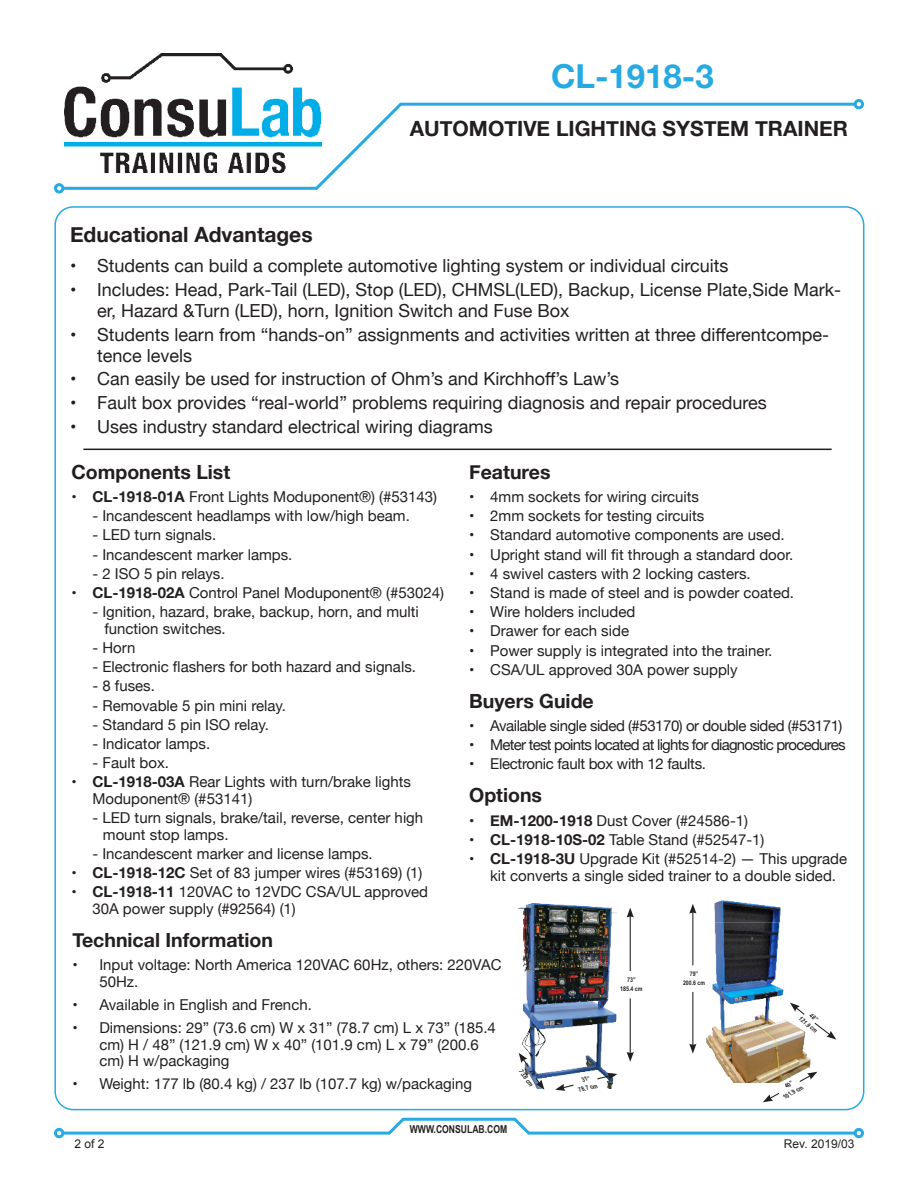
<style>
.page{position:relative;width:918px;height:1188px;background:#fff}
.page>*{position:absolute;margin:0;border:0;box-sizing:border-box;transform-origin:0 0}
.t1{font:700 33px "Helvetica Neue";color:#26aae1}
.t2{font:700 21px "Helvetica Neue";color:#231f20}
.t3{font:700 19.5px "Helvetica Neue";color:#231f20}
.t4{font:18px/21px "Helvetica Neue";color:#231f20}
.t5{font:15px/16.5px "Helvetica Neue";color:#231f20}
.t6{font:15px "Helvetica Neue";letter-spacing:-.05em;color:#231f20}
.t7{font:15px "Helvetica Neue";letter-spacing:-.03em;color:#231f20}
.t8{font:15px "Helvetica Neue";letter-spacing:-.02em;color:#231f20}
.t9{font:12px "Arial";color:#231f20}
.t10{font:700 10.95px "Arial Narrow";color:#231f20;scale:.96 1}
.t11{font:italic 700 6.45px/9.1px "Arial Narrow";color:#231f20;text-align:center}
.t12{font:700 6.45px/9.1px "Arial Narrow";color:#231f20;text-align:center}
.t13{font:italic 700 6.3px/9px "Arial Narrow";color:#231f20;text-align:center}
.t14{font:700 6.3px/8.9px "Arial Narrow";color:#231f20;text-align:center}
.s1{font-weight:700}
</style>
<div class="page">
<div style="left:54px;top:183px;width:10px;height:10px;border:3px solid #26aae1;border-radius:50%"></div>
<hr style="left:63px;top:187px;width:254px;height:3px;background:#26aae1">
<svg style="left:312px;top:102px;width:93px;height:88px"></svg>
<hr style="left:400px;top:103px;width:455px;height:3px;background:#26aae1">
<div style="left:854px;top:99px;width:10px;height:10px;border:3px solid #26aae1;border-radius:50%"></div>
<div style="left:54px;top:1128px;width:10px;height:10px;border:3px solid #26aae1;border-radius:50%"></div>
<hr style="left:64px;top:1132px;width:326px;height:3px;background:#26aae1">
<hr style="left:528px;top:1132px;width:328px;height:3px;background:#26aae1">
<svg style="left:385px;top:1117px;width:23px;height:18px"></svg>
<svg style="left:510px;top:1117px;width:23px;height:18px"></svg>
<hr style="left:403px;top:1118px;width:112px;height:3px;background:#26aae1">
<div style="left:854px;top:1128px;width:10px;height:10px;border:3px solid #26aae1;border-radius:50%"></div>
<img style="left:65px;top:53px;width:257px;height:120px">
<hr style="left:83px;top:449px;width:749px;height:1px;background:#231f20">
<img style="left:518px;top:903px;width:99px;height:186px">
<hr style="left:630px;top:915px;width:1px;height:56px;background:#231f20">
<svg style="left:627px;top:908px;width:7px;height:10px"></svg>
<hr style="left:630px;top:998px;width:1px;height:56px;background:#231f20">
<svg style="left:627px;top:1052px;width:7px;height:10px"></svg>
<svg style="left:555px;top:1084px;width:20px;height:7px"></svg>
<svg style="left:596px;top:1073px;width:21px;height:7px"></svg>
<img style="left:706px;top:901px;width:105px;height:181px">
<hr style="left:692px;top:911px;width:1px;height:54px;background:#231f20">
<svg style="left:689px;top:904px;width:7px;height:10px"></svg>
<hr style="left:692px;top:992px;width:1px;height:54px;background:#231f20">
<svg style="left:689px;top:1044px;width:7px;height:10px"></svg>
<svg style="left:790px;top:1003px;width:16px;height:13px"></svg>
<svg style="left:814px;top:1022px;width:22px;height:18px"></svg>
<svg style="left:763px;top:1093px;width:17px;height:9px"></svg>
<svg style="left:798px;top:1072px;width:19px;height:10px"></svg>
<svg style="left:519px;top:1053px;width:25px;height:37px"></svg>
<h1 class="t1" style="left:551px;top:58px;width:164px">CL-1918-3</h1>
<h2 class="t2" style="left:410px;top:117px;width:440px">AUTOMOTIVE LIGHTING SYSTEM TRAINER</h2>
<h2 class="t2" style="left:70px;top:218px;width:244px">Educational Advantages</h2>
<p class="t4" style="left:70px;top:256px;width:660px">• Students can build a complete automotive lighting system or individual circuits</p>
<p class="t4" style="left:97px;top:280px;width:746px;text-indent:-27px">• Includes: Head, Park-Tail (LED), Stop (LED), CHMSL(LED), Backup, License Plate,Side Mark&shy;er, Hazard &amp;Turn (LED), horn, Ignition Switch and Fuse Box</p>
<p class="t4" style="left:97px;top:325px;width:734px;text-indent:-27px">• Students learn from “hands-on” assignments and activities written at three differentcompe&shy;tence levels</p>
<p class="t4" style="left:70px;top:369px;width:551px">• Can easily be used for instruction of Ohm’s and Kirchhoff’s Law’s</p>
<p class="t4" style="left:70px;top:393px;width:698px">• Fault box provides “real-world” problems requiring diagnosis and repair procedures</p>
<p class="t4" style="left:70px;top:417px;width:424px">• Uses industry standard electrical wiring diagrams</p>
<h3 class="t3" style="left:71px;top:457px;width:160px">Components List</h3>
<p class="t5" style="left:71px;top:489px;width:367px"><span class="s1">• CL-1918-01A</span> Front Lights Moduponent®) (#53143)</p>
<p class="t5" style="left:92px;top:509px;width:319px">- Incandescent headlamps with low/high beam.</p>
<p class="t5" style="left:92px;top:528px;width:125px">- LED turn signals.</p>
<p class="t5" style="left:92px;top:547px;width:202px">- Incandescent marker lamps.</p>
<p class="t5" style="left:92px;top:567px;width:134px">- 2 ISO 5 pin relays.</p>
<p class="t5" style="left:71px;top:585px;width:374px"><span class="s1">• CL-1918-02A</span> Control Panel Moduponent® (#53024)</p>
<p class="t5" style="left:104px;top:605px;width:316px;text-indent:-12px">- Ignition, hazard, brake, backup, horn, and multi function switches.</p>
<p class="t5" style="left:92px;top:641px;width:45px">- Horn</p>
<p class="t5" style="left:92px;top:659px;width:325px">- Electronic flashers for both hazard and signals.</p>
<p class="t5" style="left:92px;top:679px;width:64px">- 8 fuses.</p>
<p class="t5" style="left:92px;top:698px;width:195px">- Removable 5 pin mini relay.</p>
<p class="t5" style="left:92px;top:718px;width:178px">- Standard 5 pin ISO relay.</p>
<p class="t5" style="left:92px;top:737px;width:119px">- Indicator lamps.</p>
<p class="t5" style="left:92px;top:756px;width:78px">- Fault box.</p>
<p class="t5" style="left:92px;top:775px;width:320px;text-indent:-21px"><span class="s1">• CL-1918-03A</span> Rear Lights with turn/brake lights<br>Moduponent® (#53141)</p>
<p class="t5" style="left:103px;top:811px;width:322px;text-indent:-10px">- LED turn signals, brake/tail, reverse, center high mount stop lamps.</p>
<p class="t5" style="left:92px;top:847px;width:282px">- Incandescent marker and license lamps.</p>
<p class="t5" style="left:71px;top:865px;width:353px"><span class="s1">• CL-1918-12C</span> Set of 83 jumper wires (#53169) (1)</p>
<p class="t5" style="left:92px;top:885px;width:337px;text-indent:-21px"><span class="s1">• CL-1918-11</span> 120VAC to 12VDC CSA/UL approved<br>30A power supply (#92564) (1)</p>
<h3 class="t3" style="left:469px;top:457px;width:83px">Features</h3>
<p class="t5" style="left:469px;top:489px;width:231px">• 4mm sockets for wiring circuits</p>
<p class="t5" style="left:469px;top:508px;width:237px">• 2mm sockets for testing circuits</p>
<p class="t5" style="left:469px;top:528px;width:317px">• Standard automotive components are used.</p>
<p class="t5" style="left:469px;top:547px;width:326px">• Upright stand will fit through a standard door.</p>
<p class="t5" style="left:469px;top:566px;width:283px">• 4 swivel casters with 2 locking casters.</p>
<p class="t5" style="left:469px;top:585px;width:326px">• Stand is made of steel and is powder coated.</p>
<p class="t5" style="left:469px;top:604px;width:168px">• Wire holders included</p>
<p class="t5" style="left:469px;top:624px;width:161px">• Drawer for each side</p>
<p class="t5" style="left:469px;top:643px;width:305px">• Power supply is integrated into the trainer.</p>
<p class="t5" style="left:469px;top:662px;width:270px">• CSA/UL approved 30A power supply</p>
<h3 class="t3" style="left:469px;top:686px;width:126px">Buyers Guide</h3>
<p class="t7" style="left:469px;top:715px;width:375px">• Available single sided (#53170) or double sided (#53171)</p>
<p class="t6" style="left:469px;top:734px;width:378px">• Meter test points located at lights for diagnostic procedures</p>
<p class="t8" style="left:469px;top:753px;width:238px">• Electronic fault box with 12 faults.</p>
<h3 class="t3" style="left:469px;top:788px;width:74px">Options</h3>
<p class="t5" style="left:469px;top:813px;width:280px"><span class="s1">• EM-1200-1918</span> Dust Cover (#24586-1)</p>
<p class="t5" style="left:469px;top:832px;width:297px"><span class="s1">• CL-1918-10S-02</span> Table Stand (#52547-1)</p>
<p class="t5" style="left:490px;top:851px;width:359px;text-indent:-21px"><span class="s1">• CL-1918-3U</span> Upgrade Kit (#52514-2) — This upgrade kit converts a single sided trainer to a double sided.</p>
<h3 class="t3" style="left:72px;top:925px;width:202px">Technical Information</h3>
<p class="t5" style="left:99px;top:957px;width:404px;text-indent:-27px">• Input voltage: North America 120VAC 60Hz, others: 220VAC<br>50Hz.</p>
<p class="t5" style="left:72px;top:997px;width:241px">• Available in English and French.</p>
<p class="t5" style="left:99px;top:1020px;width:398px;text-indent:-27px">• Dimensions: 29” (73.6 cm) W x 31” (78.7 cm) L x 73” (185.4 cm) H / 48” (121.9 cm) W x 40” (101.9 cm) L x 79” (200.6 cm) H w/packaging</p>
<p class="t5" style="left:72px;top:1077px;width:401px">• Weight: 177 lb (80.4 kg) / 237 lb (107.7 kg) w/packaging</p>
<p class="t11" style="left:524px;top:1067px;width:21px;rotate:54deg">73.6 cm</p>
<p class="t9" style="left:74px;top:1139px;width:32px">2 of 2</p>
<p class="t10" style="left:410px;top:1122px;width:103px">WWW.CONSULAB.COM</p>
<p class="t12" style="left:620px;top:975px;width:24px">73”<br>185.4 cm</p>
<p class="t11" style="left:576px;top:1076px;width:21px;rotate:-13deg">31”<br>78.7 cm</p>
<p class="t14" style="left:683px;top:969px;width:23px">79”<br>200.6 cm</p>
<p class="t13" style="left:808px;top:1007px;width:23px;rotate:39deg">48”<br>121.9 cm</p>
<p class="t13" style="left:778px;top:1085px;width:23px;rotate:-28deg">40”<br>101.9 cm</p>
<p class="t9" style="left:784px;top:1137px;width:72px">Rev. 2019/03</p>
</div>
